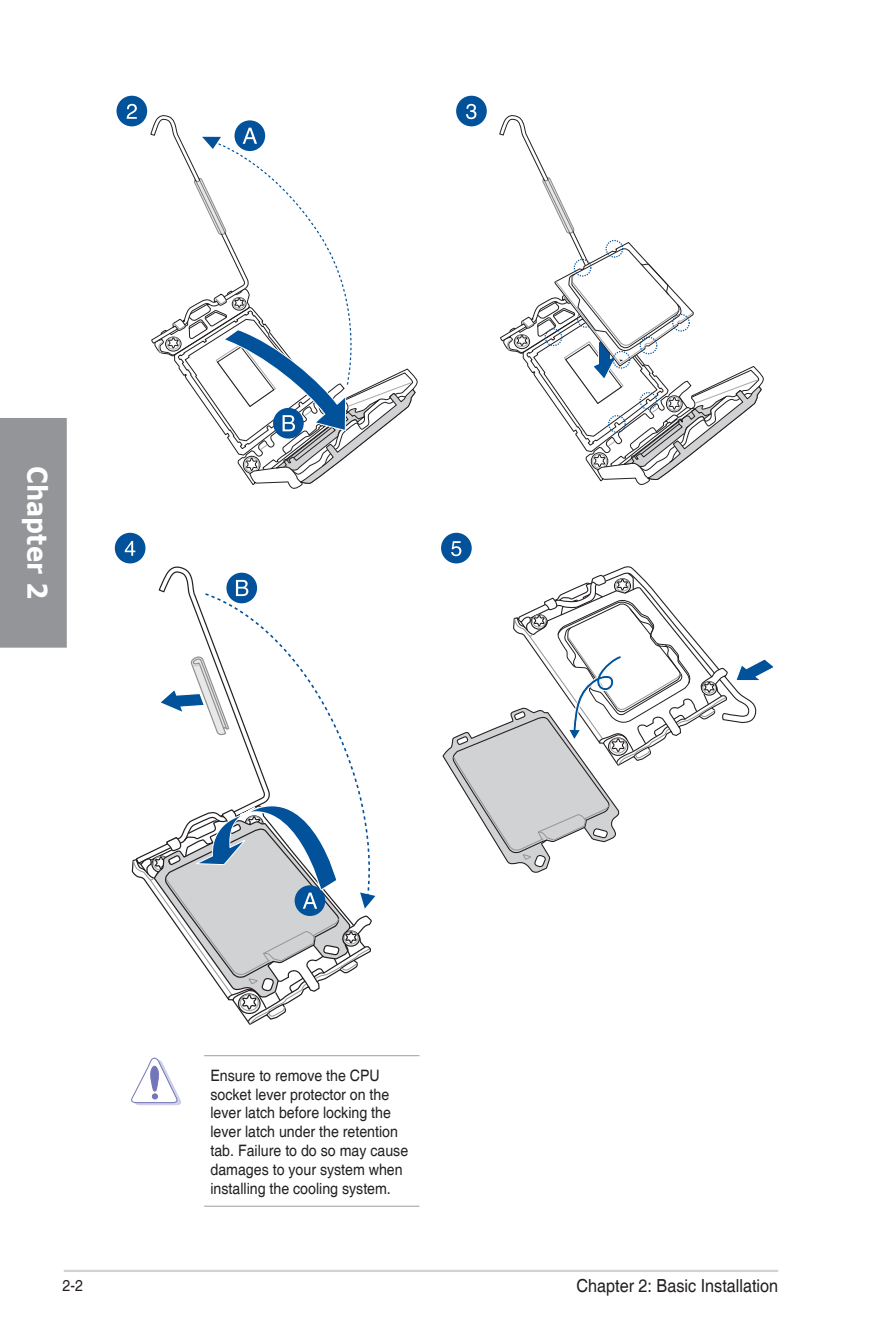
<style>
.page{position:relative;width:893px;height:1340px;background:#fff}
.page>*{position:absolute;margin:0;border:0;box-sizing:border-box;transform-origin:0 0}
.t1{font:700 27px "Verdana";color:#fff;scale:.9 1}
.t2{font:18px "Helvetica";color:#231f20;scale:.9 1}
.t3{font:15.75px/18.9px "Helvetica";color:#231f20;scale:.9 1}
</style>
<div class="page">
<hr style="left:64px;top:1269px;width:714px;height:2px;background:#d1d2d4">
<div style="left:0;top:418px;width:67px;height:229px;background:#939598"></div>
<hr style="left:204px;top:1055px;width:215px;height:1px;background:#a8a9ad">
<hr style="left:204px;top:1205px;width:215px;height:1px;background:#a8a9ad">
<svg style="left:131px;top:1057px;width:50px;height:48px"></svg>
<div style="left:115px;top:533px;width:30px;height:30px;background:#01529a;border-radius:50%"></div>
<svg style="left:125px;top:541px;width:10px;height:15px"></svg>
<div style="left:441px;top:533px;width:31px;height:30px;background:#01529a;border-radius:50%"></div>
<svg style="left:451px;top:541px;width:10px;height:15px"></svg>
<svg style="left:131px;top:566px;width:244px;height:459px"></svg>
<svg style="left:759px;top:659px;width:15px;height:16px"></svg>
<svg style="left:612px;top:566px;width:147px;height:158px"></svg>
<svg style="left:442px;top:572px;width:285px;height:301px"></svg>
<svg style="left:499px;top:115px;width:265px;height:370px"></svg>
<div style="left:117px;top:96px;width:30px;height:30px;background:#01529a;border-radius:50%"></div>
<svg style="left:127px;top:104px;width:10px;height:15px"></svg>
<div style="left:456px;top:96px;width:31px;height:30px;background:#01529a;border-radius:50%"></div>
<svg style="left:466px;top:104px;width:10px;height:15px"></svg>
<svg style="left:150px;top:115px;width:268px;height:374px"></svg>
<h1 class="t1" style="left:56px;top:466px;width:149px;rotate:90deg">Chapter 2</h1>
<p class="t3" style="left:210px;top:1066px;width:221px">Ensure to remove the CPU socket lever protector on the lever latch before locking the lever latch under the retention tab. Failure to do so may cause damages to your system when installing the cooling system.</p>
<p class="t3" style="left:63px;top:1276px;width:24px">2-2</p>
<p class="t2" style="left:576px;top:1275px;width:226px">Chapter 2: Basic Installation</p>
</div>
